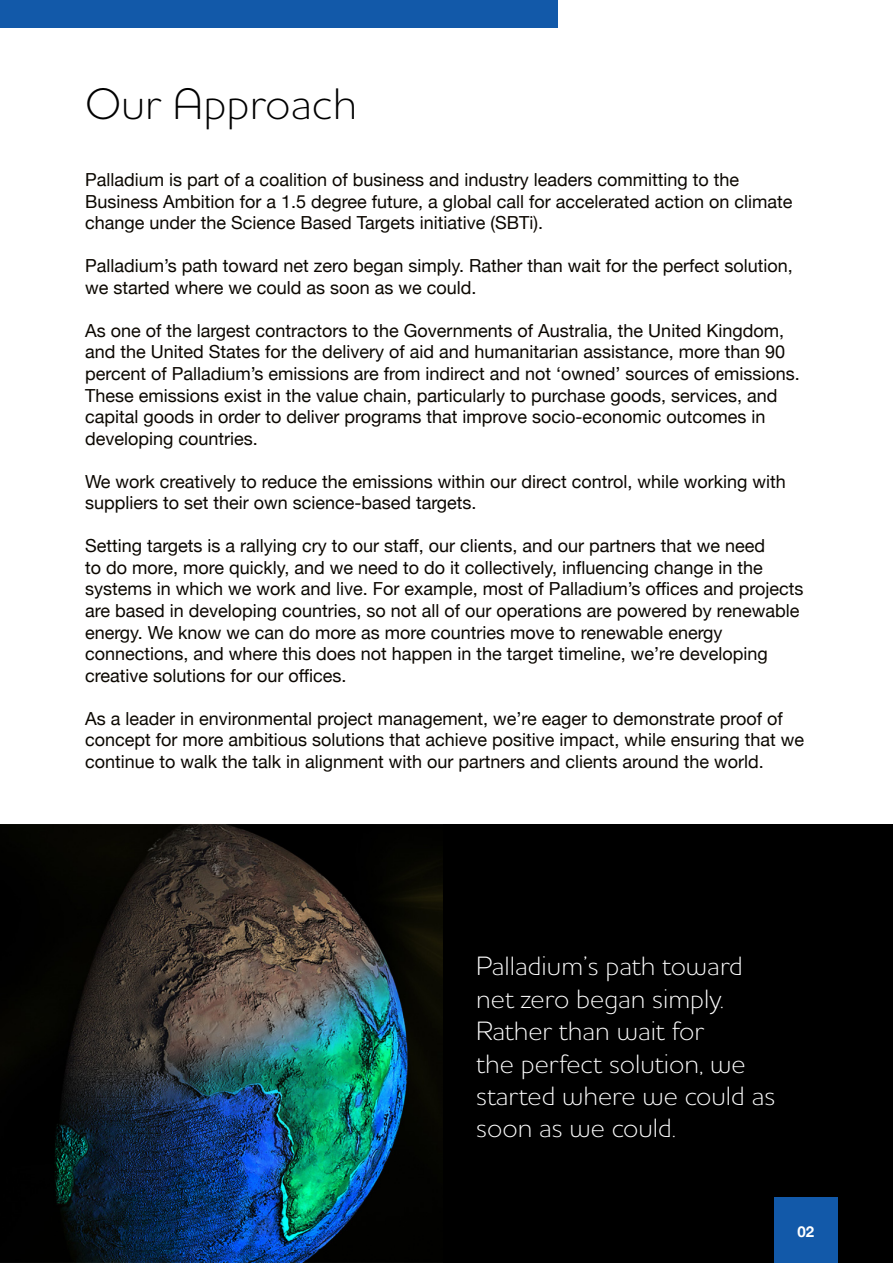
<style>
.page{position:relative;width:893px;height:1263px;background:#fff}
.page>*{position:absolute;margin:0;border:0;box-sizing:border-box;transform-origin:0 0}
.t1{font:300 45px "Houschka Alt Pro";color:#000}
.t2{font:300 27px/32.4px "Houschka Alt Pro";color:#fff}
.t3{font:18px/21.6px "Helvetica Neue";color:#0b0700}
.t4{font:700 15px "Helvetica Neue";color:#fff}
</style>
<div class="page">
<div style="left:0;top:0;width:557px;height:28px;background:#1259a9"></div>
<div style="left:0;top:825px;width:893px;height:438px;background:#000"></div>
<img style="left:54px;top:825px;width:389px;height:438px">
<div style="left:774px;top:1197px;width:64px;height:66px;background:#1259a9"></div>
<p class="t1" style="left:85px;top:75px;width:274px">Our Approach</p>
<p class="t3" style="left:85px;top:170px;width:709px">Palladium is part of a coalition of business and industry leaders committing to the<br>Business Ambition for a 1.5 degree future, a global call for accelerated action on climate change under the Science Based Targets initiative (SBTi).</p>
<p class="t3" style="left:85px;top:256px;width:709px">Palladium’s path toward net zero began simply. Rather than wait for the perfect solution, we started where we could as soon as we could.</p>
<p class="t3" style="left:85px;top:321px;width:716px">As one of the largest contractors to the Governments of Australia, the United Kingdom, and the United States for the delivery of aid and humanitarian assistance, more than 90 percent of Palladium’s emissions are from indirect and not ‘owned’ sources of emissions.<br>These emissions exist in the value chain, particularly to purchase goods, services, and capital goods in order to deliver programs that improve socio-economic outcomes in developing countries.</p>
<p class="t3" style="left:85px;top:471px;width:702px">We work creatively to reduce the emissions within our direct control, while working with suppliers to set their own science-based targets.</p>
<p class="t3" style="left:85px;top:536px;width:720px">Setting targets is a rallying cry to our staff, our clients, and our partners that we need<br>to do more, more quickly, and we need to do it collectively, influencing change in the systems in which we work and live. For example, most of Palladium’s offices and projects are based in developing countries, so not all of our operations are powered by renewable energy. We know we can do more as more countries move to renewable energy connections, and where this does not happen in the target timeline, we’re developing creative solutions for our offices.</p>
<p class="t3" style="left:85px;top:708px;width:721px">As a leader in environmental project management, we’re eager to demonstrate proof of concept for more ambitious solutions that achieve positive impact, while ensuring that we continue to walk the talk in alignment with our partners and clients around the world.</p>
<p class="t2" style="left:476px;top:949px;width:268px">Palladium’s path toward net zero began simply.</p>
<p class="t2" style="left:476px;top:1014px;width:301px">Rather than wait for<br>the perfect solution, we started where we could as soon as we could.</p>
<p class="t4" style="left:797px;top:1220px;width:18px">02</p>
</div>
